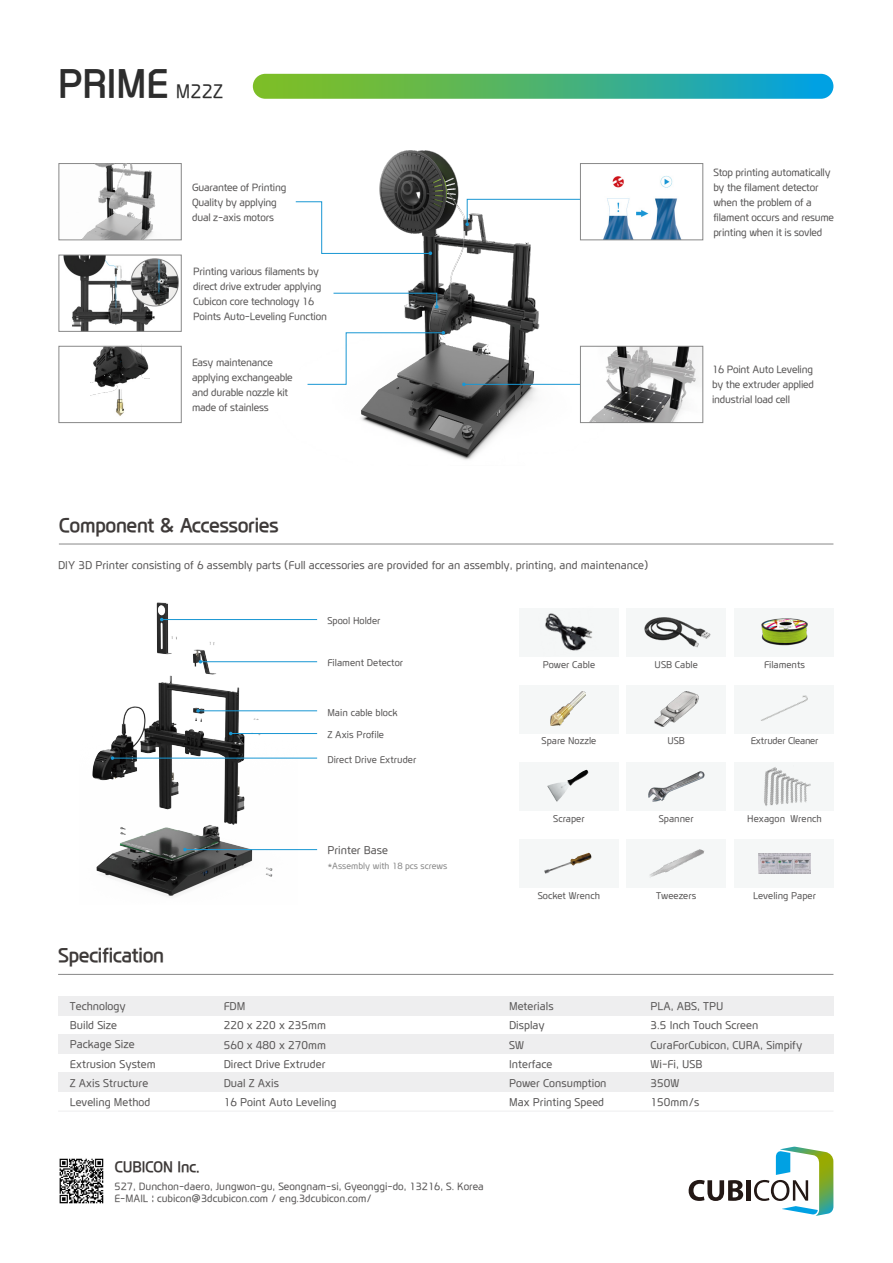
<style>
.page{position:relative;width:893px;height:1263px;background:#fff}
.page>*{position:absolute;margin:0;border:0;box-sizing:border-box;transform-origin:0 0}
.t1{font:39px "HVS2020 Challenge T OTB";color:#2d2d2d}
.t2{font:19.5px "HVS2020 Challenge T OTB";color:#3e3a39}
.t3{font:15px "HVS2020 Challenge T OTB";color:#3e3a39}
.t4{font:11.25px/19.2px "HVS2020 Challenge T OTM";color:#595757}
.t5{font:10.5px/15px "HVS2020 Challenge T OTM";letter-spacing:-.02em;color:#595757}
.t6{font:10.5px/12.6px "HVS2020 Challenge T OTM";color:#595757}
.t7{font:9.9px "HVS2020 Challenge T OTM";color:#595757}
.t8{font:9.75px "HVS2020 Challenge T OTM";color:#595757}
.t9{font:9.75px "HVS2020 Challenge T OTM";letter-spacing:-.02em;color:#595757}
.t10{font:9px "HVS2020 Challenge T OTM";color:#888}
.s1{font-family:"HVS2020 Challenge T OTM";font-size:19.5px}
</style>
<div class="page">
<div style="left:519px;top:839px;width:100px;height:49px;background:#f5f7f7"></div>
<div style="left:626px;top:839px;width:100px;height:48px;background:#f5f7f7"></div>
<div style="left:733px;top:839px;width:100px;height:48px;background:#f5f7f7"></div>
<div style="left:519px;top:762px;width:100px;height:49px;background:#f5f7f7"></div>
<div style="left:626px;top:762px;width:100px;height:48px;background:#f5f7f7"></div>
<div style="left:733px;top:762px;width:100px;height:48px;background:#f5f7f7"></div>
<div style="left:519px;top:685px;width:100px;height:48px;background:#f5f7f7"></div>
<div style="left:626px;top:685px;width:100px;height:48px;background:#f5f7f7"></div>
<div style="left:733px;top:685px;width:100px;height:48px;background:#f5f7f7"></div>
<div style="left:519px;top:608px;width:100px;height:48px;background:#f5f7f7"></div>
<div style="left:626px;top:608px;width:100px;height:48px;background:#f5f7f7"></div>
<div style="left:733px;top:608px;width:100px;height:48px;background:#f5f7f7"></div>
<div style="left:58px;top:996px;width:775px;height:19px;background:#eeeeef"></div>
<div style="left:58px;top:1034px;width:775px;height:20px;background:#eeeeef"></div>
<div style="left:58px;top:1073px;width:775px;height:19px;background:#eeeeef"></div>
<hr style="left:58px;top:974px;width:775px;height:1px;background:#888">
<hr style="left:58px;top:1111px;width:775px;height:1px;background:#eeeeef">
<div style="left:59px;top:163px;width:122px;height:77px;background:#fdfdfd;border:1px solid #888"></div>
<img style="left:333px;top:150px;width:280px;height:310px">
<img style="left:91px;top:344px;width:58px;height:72px">
<img style="left:63px;top:257px;width:116px;height:73px">
<hr style="left:464px;top:384px;width:116px;height:1px;background:#1997d3">
<svg style="left:295px;top:201px;width:137px;height:54px"></svg>
<div style="left:59px;top:346px;width:122px;height:77px;border:1px solid #888"></div>
<img style="left:62px;top:164px;width:116px;height:76px">
<svg style="left:465px;top:199px;width:115px;height:27px"></svg>
<svg style="left:333px;top:293px;width:106px;height:16px"></svg>
<div style="left:59px;top:255px;width:122px;height:77px;border:1px solid #888"></div>
<svg style="left:307px;top:331px;width:138px;height:54px"></svg>
<img style="left:582px;top:348px;width:119px;height:73px">
<div style="left:580px;top:346px;width:123px;height:77px;border:1px solid #888"></div>
<img style="left:598px;top:173px;width:83px;height:65px">
<div style="left:580px;top:163px;width:123px;height:77px;border:1px solid #888"></div>
<img style="left:92px;top:602px;width:205px;height:295px">
<hr style="left:59px;top:544px;width:774px;height:1px;background:#888">
<hr style="left:162px;top:619px;width:155px;height:1px;background:#1997d3">
<hr style="left:200px;top:661px;width:117px;height:1px;background:#1997d3">
<hr style="left:198px;top:710px;width:119px;height:1px;background:#1997d3">
<hr style="left:231px;top:733px;width:86px;height:1px;background:#1997d3">
<hr style="left:112px;top:758px;width:205px;height:1px;background:#1997d3">
<hr style="left:185px;top:849px;width:132px;height:1px;background:#1997d3">
<img style="left:644px;top:617px;width:67px;height:31px">
<img style="left:761px;top:618px;width:47px;height:28px">
<img style="left:550px;top:691px;width:35px;height:34px">
<img style="left:761px;top:695px;width:47px;height:26px">
<img style="left:654px;top:692px;width:44px;height:34px">
<img style="left:648px;top:771px;width:57px;height:31px">
<img style="left:650px;top:849px;width:54px;height:28px">
<img style="left:764px;top:767px;width:47px;height:39px">
<img style="left:545px;top:613px;width:48px;height:44px">
<svg style="left:253px;top:74px;width:580px;height:25px;background:#48b279"></svg>
<svg style="left:689px;top:1180px;width:54px;height:21px"></svg>
<div style="left:746px;top:1180px;width:5px;height:20px;background:#231815"></div>
<svg style="left:754px;top:1147px;width:79px;height:69px"></svg>
<img style="left:59px;top:1158px;width:45px;height:46px">
<img style="left:758px;top:853px;width:53px;height:20px">
<img style="left:547px;top:770px;width:41px;height:32px">
<img style="left:544px;top:853px;width:48px;height:21px">
<h1 class="t1" style="left:58px;top:63px;width:166px">PRIME <span class="s1">M22Z</span></h1>
<p class="t5" style="left:192px;top:180px;width:96px">Guarantee of Printing<br>Quality by applying dual z-axis motors</p>
<p class="t5" style="left:193px;top:264px;width:135px">Printing various filaments by direct drive extruder applying<br>Cubicon core technology 16<br>Points Auto-Leveling Function</p>
<p class="t5" style="left:192px;top:355px;width:102px">Easy maintenance applying exchangeable and durable nozzle kit made of stainless</p>
<h2 class="t2" style="left:59px;top:515px;width:221px">Component &amp; Accessories</h2>
<p class="t4" style="left:58px;top:556px;width:592px">DIY 3D Printer consisting of 6 assembly parts (Full accessories are provided for an assembly, printing, and maintenance)</p>
<p class="t5" style="left:713px;top:165px;width:122px">Stop printing automatically by the filament detector when the problem of a filament occurs and resume printing when it is sovled</p>
<p class="t5" style="left:712px;top:363px;width:103px;text-align:justify">16 Point Auto Leveling by the extruder applied industrial load cell</p>
<h2 class="t2" style="left:59px;top:945px;width:107px">Specification</h2>
<p class="t7" style="left:327px;top:616px;width:55px">Spool Holder</p>
<p class="t7" style="left:327px;top:658px;width:77px">Filament Detector</p>
<p class="t7" style="left:327px;top:707px;width:72px">Main cable block</p>
<p class="t7" style="left:327px;top:754px;width:90px">Direct Drive Extruder</p>
<p class="t7" style="left:327px;top:730px;width:58px">Z Axis Profile</p>
<p class="t4" style="left:327px;top:841px;width:62px">Printer Base</p>
<p class="t10" style="left:328px;top:861px;width:121px">*Assembly with 18 pcs screws</p>
<p class="t8" style="left:543px;top:659px;width:54px">Power Cable</p>
<p class="t8" style="left:655px;top:659px;width:45px">USB Cable</p>
<p class="t8" style="left:764px;top:659px;width:43px">Filaments</p>
<p class="t8" style="left:541px;top:736px;width:56px">Spare Nozzle</p>
<p class="t8" style="left:667px;top:736px;width:19px">USB</p>
<p class="t9" style="left:751px;top:736px;width:69px">Extruder Cleaner</p>
<p class="t8" style="left:553px;top:814px;width:33px">Scraper</p>
<p class="t8" style="left:659px;top:813px;width:36px">Spanner</p>
<p class="t8" style="left:747px;top:813px;width:76px">Hexagon Wrench</p>
<p class="t8" style="left:538px;top:890px;width:64px">Socket Wrench</p>
<p class="t8" style="left:656px;top:890px;width:42px">Tweezers</p>
<p class="t8" style="left:753px;top:890px;width:64px">Leveling Paper</p>
<p class="t4" style="left:70px;top:997px;width:87px">Technology<br>Build Size<br>Package Size<br>Extrusion System<br>Z Axis Structure<br>Leveling Method</p>
<p class="t4" style="left:224px;top:997px;width:114px">FDM<br>220 x 220 x 235mm<br>560 x 480 x 270mm<br>Direct Drive Extruder<br>Dual Z Axis<br>16 Point Auto Leveling</p>
<p class="t4" style="left:509px;top:997px;width:99px">Meterials<br>Display<br>SW<br>Interface<br>Power Consumption<br>Max Printing Speed</p>
<p class="t4" style="left:651px;top:997px;width:153px">PLA, ABS, TPU<br>3.5 Inch Touch Screen<br>CuraForCubicon, CURA, Simpify<br>Wi-Fi, USB<br>350W<br>150mm/s</p>
<h3 class="t3" style="left:115px;top:1159px;width:86px">CUBICON Inc.</h3>
<p class="t6" style="left:114px;top:1180px;width:371px">527, Dunchon-daero, Jungwon-gu, Seongnam-si, Gyeonggi-do, 13216, S. Korea<br>E-MAIL : cubicon@3dcubicon.com / eng.3dcubicon.com/</p>
</div>
